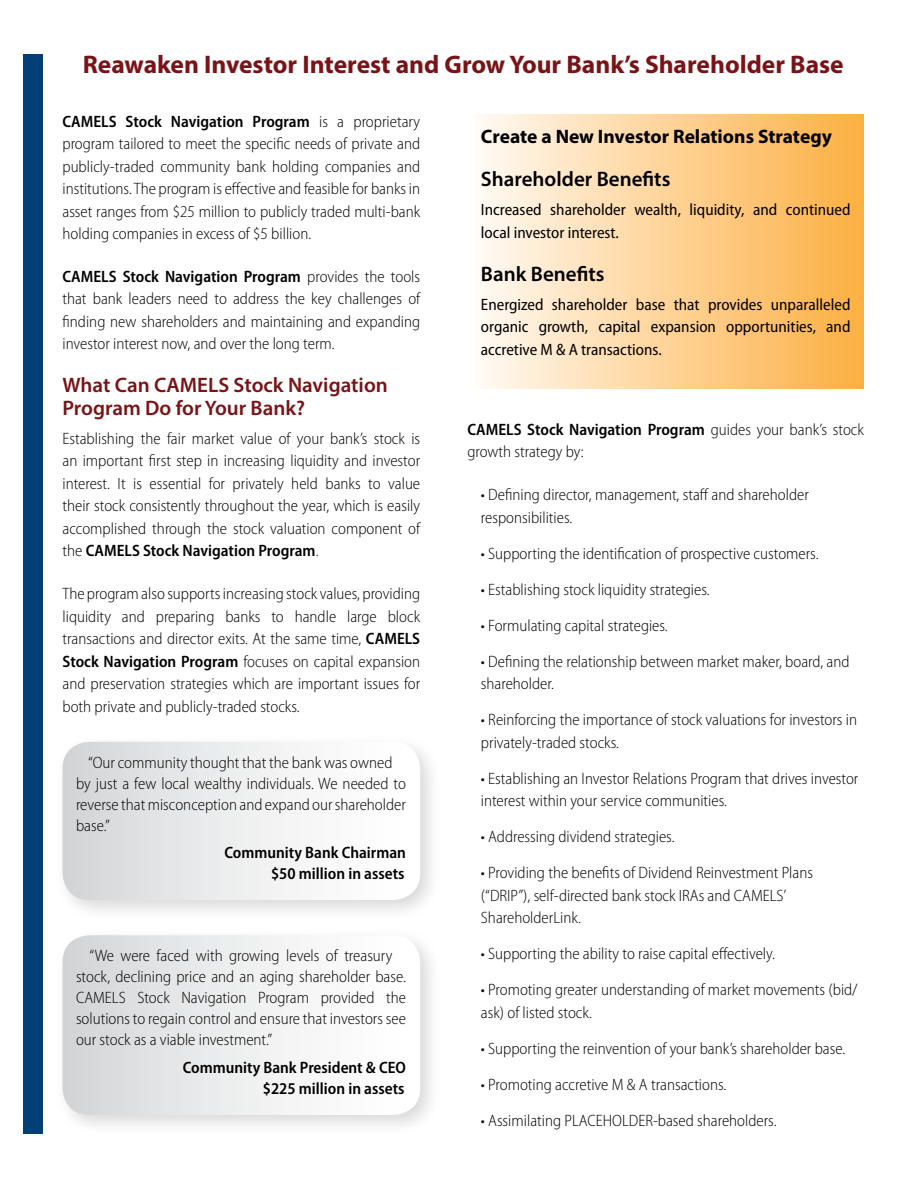
<style>
.page{position:relative;width:918px;height:1188px;background:#fff}
.page>*{position:absolute;margin:0;border:0;box-sizing:border-box;transform-origin:0 0}
.t1{font:700 25.5px "Myriad Pro";color:#7a1317}
.t2{font:600 21px/22.5px "Myriad Pro";color:#7a1317}
.t3{font:600 21px "Myriad Pro";color:#000}
.t4{font:700 19.5px "Myriad Pro";color:#000}
.t5{font:300 semi-condensed 16.5px/22.5px "Myriad Pro";color:#000}
.t6{font:semi-condensed 16.5px/22.5px "Myriad Pro";color:#000}
.t7{font:600 semi-condensed 16.5px/21px "Myriad Pro";color:#000;text-align:right}
.s1{font-weight:600}
</style>
<div class="page">
<div style="left:54px;top:733px;width:388px;height:189px;background:#000;opacity:.15"></div>
<svg style="left:63px;top:742px;width:357px;height:158px"></svg>
<div style="left:54px;top:927px;width:388px;height:210px;background:#000;opacity:.15"></div>
<svg style="left:63px;top:935px;width:357px;height:180px"></svg>
<div style="left:24px;top:54px;width:19px;height:1080px;background:#023f77"></div>
<div style="left:467px;top:114px;width:397px;height:275px;background:linear-gradient(to right,#fffbf7,#fcae40)"></div>
<h1 class="t1" style="left:83px;top:48px;width:762px">Reawaken Investor Interest and Grow Your Bank’s Shareholder Base</h1>
<p class="t5" style="left:63px;top:110px;width:359px;text-align:justify"><span class="s1">CAMELS Stock Navigation Program</span> is a proprietary program tailored to meet the specific needs of private and publicly-traded community bank holding companies and institutions. The program is effective and feasible for banks in asset ranges from $25 million to publicly traded multi-bank holding companies in excess of $5 billion.</p>
<p class="t5" style="left:63px;top:265px;width:359px;text-align:justify"><span class="s1">CAMELS Stock Navigation Program</span> provides the tools that bank leaders need to address the key challenges of finding new shareholders and maintaining and expanding investor interest now, and over the long term.</p>
<p class="t2" style="left:63px;top:373px;width:327px">What Can CAMELS Stock Navigation<br>Program Do for Your Bank?</p>
<p class="t5" style="left:63px;top:427px;width:359px;text-align:justify">Establishing the fair market value of your bank’s stock is an important first step in increasing liquidity and investor interest. It is essential for privately held banks to value their stock consistently throughout the year, which is easily accomplished through the stock valuation component of the <span class="s1">CAMELS Stock Navigation Program</span>.</p>
<p class="t5" style="left:63px;top:583px;width:359px;text-align:justify">The program also supports increasing stock values, providing liquidity and preparing banks to handle large block transactions and director exits. At the same time, <span class="s1">CAMELS Stock Navigation Program</span> focuses on capital expansion and preservation strategies which are important issues for both private and publicly-traded stocks.</p>
<p class="t5" style="left:76px;top:752px;width:332px;line-height:21px;text-indent:12px">“Our community thought that the bank was owned by just a few local wealthy individuals. We needed to reverse that misconception and expand our shareholder base.”</p>
<p class="t7" style="left:224px;top:843px;width:183px">Community Bank Chairman $50 million in assets</p>
<p class="t5" style="left:76px;top:946px;width:331px;line-height:21px;text-indent:13px">“We were faced with growing levels of treasury stock, declining price and an aging shareholder base.<br>CAMELS Stock Navigation Program provided the solutions to regain control and ensure that investors see our stock as a viable investment.”</p>
<p class="t7" style="left:183px;top:1057px;width:225px">Community Bank President &amp; CEO $225 million in assets</p>
<p class="t4" style="left:481px;top:124px;width:353px">Create a New Investor Relations Strategy</p>
<p class="t3" style="left:481px;top:166px;width:191px">Shareholder Benefits</p>
<p class="t6" style="left:481px;top:199px;width:371px">Increased shareholder wealth, liquidity, and continued local investor interest.</p>
<p class="t3" style="left:481px;top:260px;width:125px">Bank Benefits</p>
<p class="t6" style="left:481px;top:294px;width:371px;text-align:justify">Energized shareholder base that provides unparalleled organic growth, capital expansion opportunities, and accretive M &amp; A transactions.</p>
<p class="t5" style="left:467px;top:419px;width:398px"><span class="s1">CAMELS Stock Navigation Program</span> guides your bank’s stock growth strategy by:</p>
<p class="t5" style="left:481px;top:484px;width:329px">• Defining director, management, staff and shareholder responsibilities.</p>
<p class="t5" style="left:481px;top:542px;width:339px">• Supporting the identification of prospective customers.</p>
<p class="t5" style="left:481px;top:578px;width:230px">• Establishing stock liquidity strategies.</p>
<p class="t5" style="left:481px;top:614px;width:188px">• Formulating capital strategies.</p>
<p class="t5" style="left:481px;top:650px;width:370px">• Defining the relationship between market maker, board, and shareholder.</p>
<p class="t5" style="left:481px;top:709px;width:378px">• Reinforcing the importance of stock valuations for investors in privately-traded stocks.</p>
<p class="t5" style="left:481px;top:767px;width:379px">• Establishing an Investor Relations Program that drives investor interest within your service communities.</p>
<p class="t5" style="left:481px;top:826px;width:195px">• Addressing dividend strategies.</p>
<p class="t5" style="left:481px;top:862px;width:334px">• Providing the benefits of Dividend Reinvestment Plans (“DRIP”), self-directed bank stock IRAs and CAMELS’<br>ShareholderLink.</p>
<p class="t5" style="left:481px;top:943px;width:296px">• Supporting the ability to raise capital effectively.</p>
<p class="t5" style="left:481px;top:979px;width:378px">• Promoting greater understanding of market movements (bid/ ask) of listed stock.</p>
<p class="t5" style="left:481px;top:1037px;width:366px">• Supporting the reinvention of your bank’s shareholder base.</p>
<p class="t5" style="left:481px;top:1073px;width:247px">• Promoting accretive M &amp; A transactions.</p>
<p class="t5" style="left:481px;top:1109px;width:297px">• Assimilating PLACEHOLDER-based shareholders.</p>
</div>
